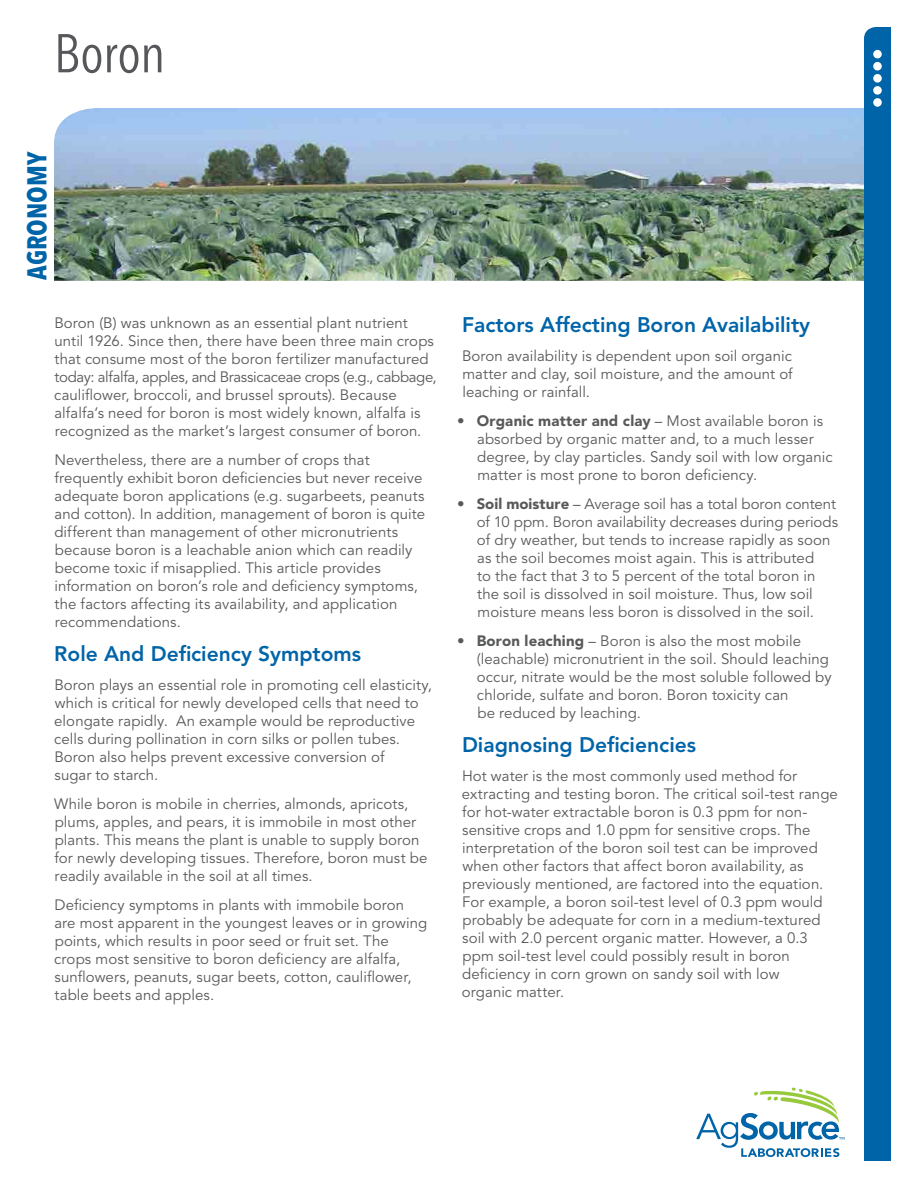
<style>
.page{position:relative;width:918px;height:1188px;background:#fff}
.page>*{position:absolute;margin:0;border:0;box-sizing:border-box;transform-origin:0 0}
.t1{font:condensed 54px "Avenir Next LT Pro";letter-spacing:-.015em;color:#55575a}
.t2{font:700 condensed 27px "Avenir Next LT Pro";color:#0064a8}
.t3{font:800 21px "Avenir LT Std";color:#0064a8}
.t4{font:15px/18px "Avenir LT Std";letter-spacing:.005em;color:#58595b}
.s1{font-weight:900}
</style>
<div class="page">
<img style="left:54px;top:108px;width:810px;height:173px">
<div style="left:864px;top:27px;width:27px;height:1134px;background:#0064a8"></div>
<div style="left:873px;top:50px;width:9px;height:8px;background:#fff;border-radius:50%"></div>
<div style="left:873px;top:62px;width:9px;height:9px;background:#fff;border-radius:50%"></div>
<div style="left:873px;top:74px;width:9px;height:9px;background:#fff;border-radius:50%"></div>
<div style="left:873px;top:86px;width:9px;height:9px;background:#fff;border-radius:50%"></div>
<div style="left:873px;top:98px;width:9px;height:9px;background:#fff;border-radius:50%"></div>
<svg style="left:696px;top:1087px;width:148px;height:70px"></svg>
<h1 class="t1" style="left:54px;top:21px;width:113px">Boron</h1>
<h2 class="t2" style="left:21px;top:280px;width:130px;rotate:-90deg">AGRONOMY</h2>
<p class="t4" style="left:54px;top:314px;width:384px">Boron (B) was unknown as an essential plant nutrient until 1926. Since then, there have been three main crops that consume most of the boron fertilizer manufactured today: alfalfa, apples, and Brassicaceae crops (e.g., cabbage, cauliflower, broccoli, and brussel sprouts). Because alfalfa’s need for boron is most widely known, alfalfa is recognized as the market’s largest consumer of boron.</p>
<p class="t4" style="left:54px;top:451px;width:372px">Nevertheless, there are a number of crops that frequently exhibit boron deficiencies but never receive adequate boron applications (e.g. sugarbeets, peanuts and cotton). In addition, management of boron is quite different than management of other micronutrients because boron is a leachable anion which can readily become toxic if misapplied. This article provides information on boron’s role and deficiency symptoms, the factors affecting its availability, and application recommendations.</p>
<h3 class="t3" style="left:54px;top:642px;width:308px">Role And Deficiency Symptoms</h3>
<p class="t4" style="left:54px;top:677px;width:379px">Boron plays an essential role in promoting cell elasticity, which is critical for newly developed cells that need to elongate rapidly. An example would be reproductive cells during pollination in corn silks or pollen tubes.<br>Boron also helps prevent excessive conversion of<br>sugar to starch.</p>
<p class="t4" style="left:54px;top:795px;width:375px">While boron is mobile in cherries, almonds, apricots, plums, apples, and pears, it is immobile in most other plants. This means the plant is unable to supply boron for newly developing tissues. Therefore, boron must be readily available in the soil at all times.</p>
<p class="t4" style="left:54px;top:896px;width:374px">Deficiency symptoms in plants with immobile boron are most apparent in the youngest leaves or in growing points, which results in poor seed or fruit set. The crops most sensitive to boron deficiency are alfalfa, sunflowers, peanuts, sugar beets, cotton, cauliflower, table beets and apples.</p>
<h3 class="t3" style="left:462px;top:313px;width:350px">Factors Affecting Boron Availability</h3>
<p class="t4" style="left:462px;top:347px;width:332px;text-align:justify">Boron availability is dependent upon soil organic matter and clay, soil moisture, and the amount of leaching or rainfall.</p>
<p class="t4" style="left:477px;top:412px;width:357px;text-indent:-20px">• <span class="s1">Organic matter and clay</span> – Most available boron is absorbed by organic matter and, to a much lesser degree, by clay particles. Sandy soil with low organic matter is most prone to boron deficiency.</p>
<p class="t4" style="left:477px;top:495px;width:363px;text-indent:-20px">• <span class="s1">Soil moisture</span> – Average soil has a total boron content of 10 ppm. Boron availability decreases during periods of dry weather, but tends to increase rapidly as soon as the soil becomes moist again. This is attributed<br>to the fact that 3 to 5 percent of the total boron in the soil is dissolved in soil moisture. Thus, low soil moisture means less boron is dissolved in the soil.</p>
<p class="t4" style="left:477px;top:632px;width:356px;text-indent:-20px">• <span class="s1">Boron leaching</span> – Boron is also the most mobile (leachable) micronutrient in the soil. Should leaching occur, nitrate would be the most soluble followed by chloride, sulfate and boron. Boron toxicity can<br>be reduced by leaching.</p>
<h3 class="t3" style="left:462px;top:733px;width:236px">Diagnosing Deficiencies</h3>
<p class="t4" style="left:462px;top:767px;width:378px">Hot water is the most commonly used method for extracting and testing boron. The critical soil-test range for hot-water extractable boron is 0.3 ppm for non&shy;sensitive crops and 1.0 ppm for sensitive crops. The interpretation of the boron soil test can be improved when other factors that affect boron availability, as previously mentioned, are factored into the equation.<br>For example, a boron soil-test level of 0.3 ppm would probably be adequate for corn in a medium-textured soil with 2.0 percent organic matter. However, a 0.3 ppm soil-test level could possibly result in boron deficiency in corn grown on sandy soil with low<br>organic matter.</p>
</div>
